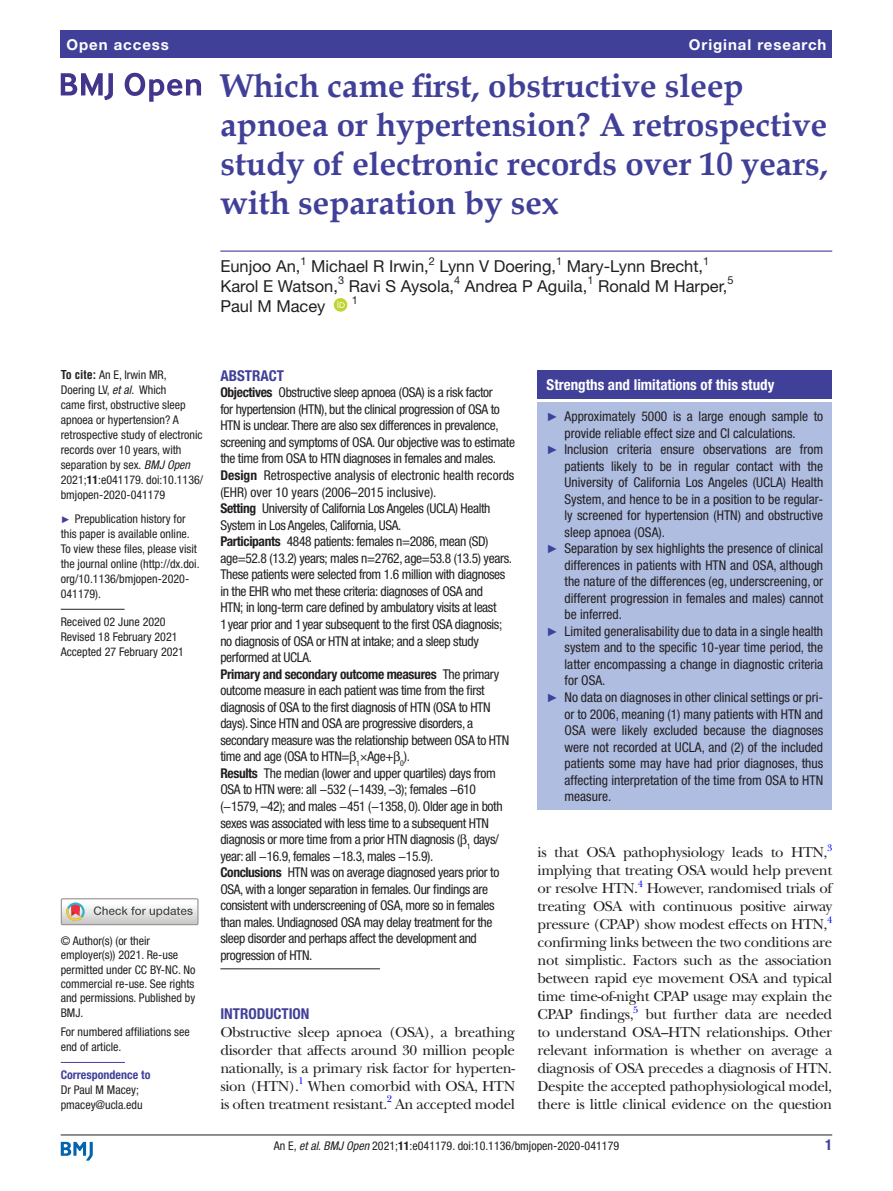
<style>
.page{position:relative;width:893px;height:1191px;background:#fff}
.page>*{position:absolute;margin:0;border:0;box-sizing:border-box;transform-origin:0 0}
.t1{font:700 33px/39px "Book Antiqua";color:#414099}
.t2{font:16.5px "Helvetica Neue LT Std";color:#231f20}
.t3{font:15px/18px "New Baskerville";letter-spacing:-.025em;color:#231f20;text-align:justify}
.t4{font:700 condensed 15px "Helvetica Neue LT Std";color:#fff}
.t5{font:700 15px "Helvetica Neue LT Std";letter-spacing:.065em;color:#fff}
.t6{font:700 condensed 15px "Helvetica Neue LT Std";color:#414099}
.t7{font:condensed 13.5px/16.5px "Helvetica Neue LT Std";letter-spacing:-.025em;color:#231f20}
.t8{font:condensed 13.5px "Helvetica Neue LT Std";color:#231f20}
.t9{font:condensed 12px/15px "Helvetica Neue LT Std";color:#231f20}
.t10{font:700 condensed 12px "Helvetica Neue LT Std";color:#414099}
.t11{font:10.95px "Helvetica Neue LT Std";color:#231f20}
.t12{font:9.9px "New Baskerville";color:#00f}
.s1{font-family:"Helvetica LT Std";font-weight:700}
.s2{font-style:italic}
.s3{font-weight:700}
.s4{font-family:"Arial";font-stretch:normal;font-size:9.75px;color:#414099}
.s5{font-family:"Arial";font-stretch:normal;font-size:12px;color:#414099}
</style>
<div class="page">
<hr style="left:61px;top:1134px;width:771px;height:1px;background:#231f20">
<svg style="left:61px;top:1141px;width:32px;height:19px"></svg>
<div style="left:61px;top:31px;width:771px;height:27px;background:#414099"></div>
<hr style="left:220px;top:250px;width:612px;height:2px;background:#414099">
<svg style="left:334px;top:298px;width:13px;height:14px"></svg>
<hr style="left:61px;top:609px;width:64px;height:1px;background:#231f20">
<hr style="left:61px;top:1062px;width:64px;height:1px;background:#414099">
<svg style="left:61px;top:73px;width:52px;height:27px"></svg>
<svg style="left:125px;top:73px;width:76px;height:29px"></svg>
<div style="left:61px;top:898px;width:138px;height:27px;border:1px solid #969090"></div>
<svg style="left:61px;top:898px;width:137px;height:26px"></svg>
<hr style="left:220px;top:968px;width:160px;height:1px;background:#231f20">
<div style="left:538px;top:370px;width:294px;height:29px;background:#414099"></div>
<div style="left:538px;top:403px;width:294px;height:407px;background:#afbde1"></div>
<p class="t5" style="left:66px;top:35px;width:104px">Open access</p>
<p class="t5" style="left:689px;top:35px;width:139px">Original research</p>
<h1 class="t1" style="left:220px;top:66px;width:609px">Which came first, obstructive sleep apnoea or hypertension? A retrospective study of electronic records over 10 years, with separation by sex</h1>
<p class="t2" style="left:220px;top:257px;width:82px">Eunjoo An,</p>
<p class="t11" style="left:300px;top:254px;width:8px">1</p>
<p class="t2" style="left:311px;top:257px;width:119px">Michael R Irwin,</p>
<p class="t11" style="left:429px;top:254px;width:8px">2</p>
<p class="t2" style="left:439px;top:257px;width:118px">Lynn V Doering,</p>
<p class="t11" style="left:556px;top:254px;width:8px">1</p>
<p class="t2" style="left:567px;top:257px;width:138px">Mary-Lynn Brecht,</p>
<p class="t11" style="left:703px;top:254px;width:8px">1</p>
<p class="t2" style="left:220px;top:276px;width:119px">Karol E Watson,</p>
<p class="t11" style="left:338px;top:274px;width:8px">3</p>
<p class="t2" style="left:349px;top:276px;width:107px">Ravi S Aysola,</p>
<p class="t11" style="left:454px;top:274px;width:8px">4</p>
<p class="t2" style="left:465px;top:276px;width:124px">Andrea P Aguila,</p>
<p class="t11" style="left:587px;top:274px;width:8px">1</p>
<p class="t2" style="left:598px;top:276px;width:131px">Ronald M Harper,</p>
<p class="t11" style="left:727px;top:274px;width:8px">5</p>
<p class="t2" style="left:220px;top:296px;width:107px">Paul M Macey</p>
<p class="t11" style="left:352px;top:294px;width:8px">1</p>
<p class="t9" style="left:61px;top:367px;width:144px"><span class="s1">To cite:</span> An E, Irwin MR,<br>Doering LV, <span class="s2">et al</span>. Which<br>came first, obstructive sleep apnoea or hypertension? A retrospective study of electronic records over 10 years, with separation by sex. <span class="s2">BMJ Open<br></span>2021;<span class="s3">11</span>:e041179. doi:10.1136/ bmjopen-2020-041179</p>
<p class="t9" style="left:61px;top:511px;width:140px"><span class="s4">►</span> Prepublication history for this paper is available online.<br>To view these files, please visit the journal online (http://dx.doi. org/10.1136/bmjopen-2020-<br>041179).</p>
<p class="t9" style="left:61px;top:614px;width:125px">Received 02 June 2020<br>Revised 18 February 2021<br>Accepted 27 February 2021</p>
<p class="t9" style="left:61px;top:933px;width:136px;line-height:14.4px">© Author(s) (or their employer(s)) 2021. Re-use permitted under CC BY-NC. No commercial re-use. See rights and permissions. Published by<br>BMJ.</p>
<p class="t9" style="left:61px;top:1024px;width:130px">For numbered affiliations see end of article.</p>
<p class="t10" style="left:61px;top:1067px;width:91px">Correspondence to</p>
<p class="t9" style="left:61px;top:1082px;width:83px">Dr Paul M Macey; pmacey@ucla.edu</p>
<p class="t6" style="left:220px;top:366px;width:65px">ABSTRACT</p>
<p class="t7" style="left:220px;top:384px;width:296px"><span class="s3">Objectives</span> Obstructive sleep apnoea (OSA) is a risk factor<br>for hypertension (HTN), but the clinical progression of OSA to HTN is unclear. There are also sex differences in prevalence, screening and symptoms of OSA. Our objective was to estimate the time from OSA to HTN diagnoses in females and males.<br><span class="s3">Design</span> Retrospective analysis of electronic health records (EHR) over 10 years (2006–2015 inclusive).<br><span class="s3">Setting</span> University of California Los Angeles (UCLA) Health System in Los Angeles, California, USA.<br><span class="s3">Participants</span> 4848 patients: females n=2086, mean (SD) age=52.8 (13.2) years; males n=2762, age=53.8 (13.5) years.<br>These patients were selected from 1.6 million with diagnoses in the EHR who met these criteria: diagnoses of OSA and<br>HTN; in long-term care defined by ambulatory visits at least 1year prior and 1year subsequent to the first OSA diagnosis; no diagnosis of OSA or HTN at intake; and a sleep study performed at UCLA.<br><span class="s3">Primary and secondary outcome measures</span> The primary outcome measure in each patient was time from the first diagnosis of OSA to the first diagnosis of HTN (OSA to HTN days). Since HTN and OSA are progressive disorders, a secondary measure was the relationship between OSA to HTN time and age (OSA to HTN= <sub>1</sub>×Age+ <sub>0</sub>).<br><span class="s3">Results</span> The median (lower and upper quartiles) days from OSA to HTN were: all −532 (−1439, –3); females −610 (−1579, –42); and males −451 (−1358, 0). Older age in both sexes was associated with less time to a subsequent HTN diagnosis or more time from a prior HTN diagnosis ( <sub>1</sub> days/ year: all −16.9, females −18.3, males −15.9).<br><span class="s3">Conclusions</span> HTN was on average diagnosed years prior to OSA, with a longer separation in females. Our findings are consistent with underscreening of OSA, more so in females than males. Undiagnosed OSA may delay treatment for the sleep disorder and perhaps affect the development and progression of HTN.</p>
<p class="t6" style="left:220px;top:1004px;width:91px">INTRODUCTION</p>
<p class="t3" style="left:220px;top:1023px;width:296px">Obstructive sleep apnoea (OSA), a breathing disorder that affects around 30 million people nationally, is a primary risk factor for hyperten&shy;sion (HTN).<sup>1</sup> When comorbid with OSA, HTN is often treatment resistant.</p>
<p class="t12" style="left:387px;top:1093px;width:7px">2</p>
<p class="t3" style="left:395px;top:1095px;width:121px">An accepted model</p>
<p class="t4" style="left:547px;top:375px;width:229px">Strengths and limitations of this study</p>
<p class="t8" style="left:547px;top:409px;width:278px"><span class="s5">►</span> Approximately 5000 is a large enough sample to</p>
<p class="t8" style="left:565px;top:425px;width:233px">provide reliable effect size and CI calculations.</p>
<p class="t8" style="left:547px;top:442px;width:278px"><span class="s5">►</span> Inclusion criteria ensure observations are from</p>
<p class="t8" style="left:565px;top:458px;width:260px">patients likely to be in regular contact with the</p>
<p class="t8" style="left:565px;top:475px;width:260px">University of California Los Angeles (UCLA) Health</p>
<p class="t8" style="left:565px;top:491px;width:260px">System, and hence to be in a position to be regular-</p>
<p class="t8" style="left:565px;top:508px;width:260px">ly screened for hypertension (HTN) and obstructive</p>
<p class="t8" style="left:565px;top:524px;width:102px">sleep apnoea (OSA).</p>
<p class="t8" style="left:547px;top:541px;width:278px"><span class="s5">►</span> Separation by sex highlights the presence of clinical</p>
<p class="t8" style="left:565px;top:557px;width:260px">differences in patients with HTN and OSA, although</p>
<p class="t8" style="left:565px;top:574px;width:260px">the nature of the differences (eg, underscreening, or</p>
<p class="t8" style="left:565px;top:590px;width:260px">different progression in females and males) cannot</p>
<p class="t8" style="left:565px;top:607px;width:59px">be inferred.</p>
<p class="t8" style="left:547px;top:623px;width:278px"><span class="s5">►</span> Limited generalisability due to data in a single health</p>
<p class="t8" style="left:565px;top:640px;width:260px">system and to the specific 10-year time period, the</p>
<p class="t8" style="left:565px;top:656px;width:260px">latter encompassing a change in diagnostic criteria</p>
<p class="t7" style="left:565px;top:672px;width:42px">for OSA.</p>
<p class="t8" style="left:547px;top:689px;width:278px"><span class="s5">►</span> No data on diagnoses in other clinical settings or pri-</p>
<p class="t8" style="left:565px;top:706px;width:260px">or to 2006, meaning (1) many patients with HTN and</p>
<p class="t8" style="left:565px;top:722px;width:260px">OSA were likely excluded because the diagnoses</p>
<p class="t8" style="left:565px;top:739px;width:260px">were not recorded at UCLA, and (2) of the included</p>
<p class="t8" style="left:565px;top:755px;width:260px">patients some may have had prior diagnoses, thus</p>
<p class="t8" style="left:565px;top:772px;width:260px">affecting interpretation of the time from OSA to HTN</p>
<p class="t8" style="left:565px;top:788px;width:48px">measure.</p>
<p class="t3" style="left:538px;top:843px;width:296px">is that OSA pathophysiology leads to HTN,<sup>3 </sup>implying that treating OSA would help prevent or resolve HTN.</p>
<p class="t12" style="left:638px;top:877px;width:7px">4</p>
<p class="t3" style="left:538px;top:879px;width:296px;text-indent:109px">However, randomised trials of treating OSA with continuous positive airway pressure (CPAP) show modest effects on HTN,</p>
<p class="t12" style="left:827px;top:913px;width:7px">4</p>
<p class="t3" style="left:538px;top:933px;width:296px">confirming links between the two conditions are not simplistic. Factors such as the association between rapid eye movement OSA and typical time time-of-night CPAP usage may explain the CPAP findings,<sup>5</sup></p>
<p class="t3" style="left:538px;top:1005px;width:296px;text-indent:108px">but further data are needed to understand OSA–HTN relationships. Other relevant information is whether on average a diagnosis of OSA precedes a diagnosis of HTN.<br>Despite the accepted pathophysiological model, there is little clinical evidence on the question</p>
<p class="t9" style="left:274px;top:1137px;width:347px">An E, <span class="s2">et al</span>. <span class="s2">BMJ Open</span> 2021;<span class="s3">11</span>:e041179. doi:10.1136/bmjopen-2020-041179</p>
<p class="t6" style="left:825px;top:1135px;width:9px">1</p>
</div>
